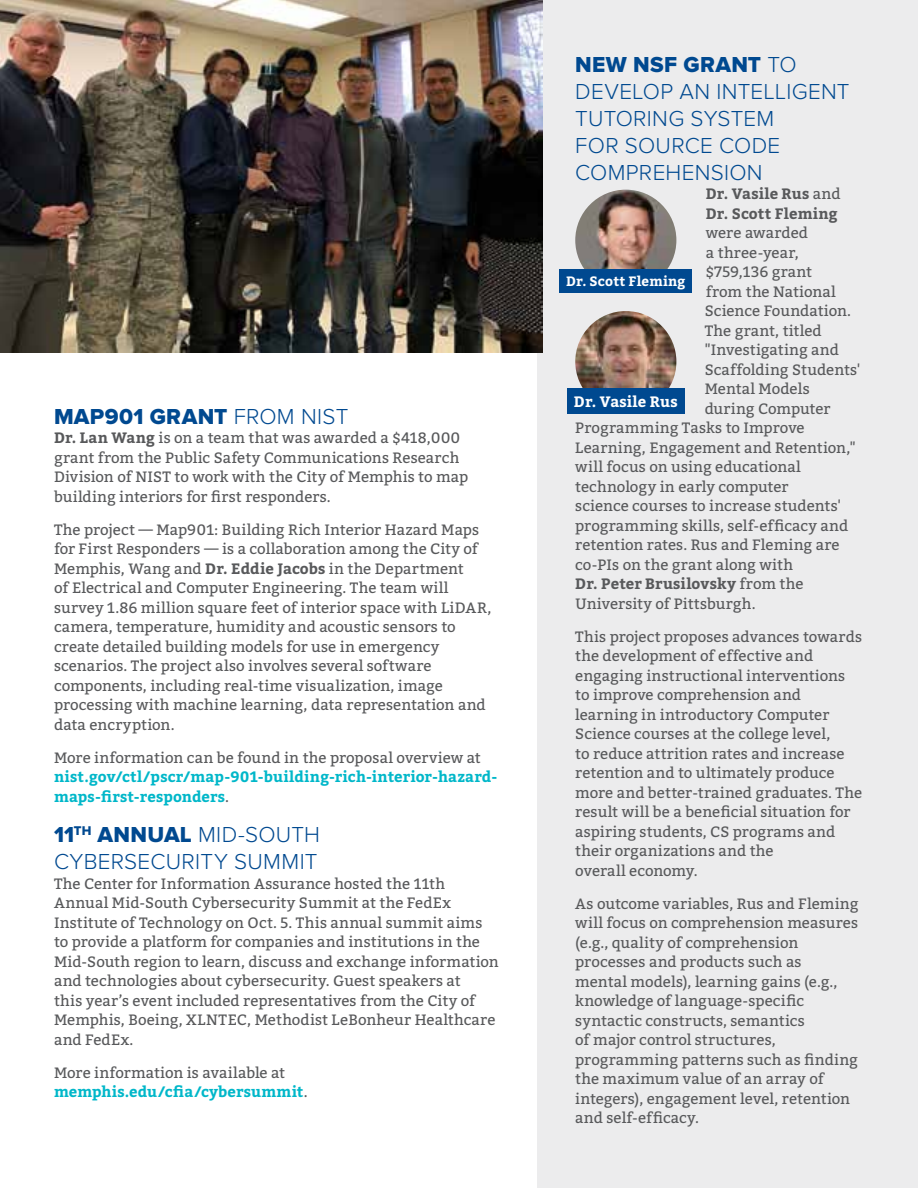
<style>
.page{position:relative;width:918px;height:1188px;background:#fff}
.page>*{position:absolute;margin:0;border:0;box-sizing:border-box;transform-origin:0 0}
.t1{font:300 22.5px/27px "Proxima Nova";letter-spacing:.01em;color:#004990}
.t2{font:22.5px "Proxima Nova Extrabld";letter-spacing:.015em;color:#004990}
.t3{font:15px/19.5px "Bitter";letter-spacing:.005em;color:#58595b}
.t4{font:700 15px/19.5px "Bitter";letter-spacing:.01em;color:#00b7c9}
.t5{font:700 15px/19.5px "Bitter";letter-spacing:.01em;color:#58595b}
.t6{font:700 15px "Bitter";letter-spacing:.01em;color:#fff}
.t7{font:700 13.5px "Bitter";letter-spacing:.015em;color:#fff}
.s1{font-family:"Proxima Nova";font-weight:300}
.s2{font-weight:700}
.s3{font-weight:400;color:#58595b}
.s4{font-family:"Proxima Nova Extrabld";font-weight:400}
.s5{font-weight:700;color:#00b7c9}
.s6{font-weight:400}
</style>
<div class="page">
<div style="left:538px;top:0;width:380px;height:1188px;background:#ececed"></div>
<img style="left:0;top:0;width:542px;height:352px">
<img style="left:575px;top:190px;width:101px;height:101px;border-radius:51px">
<div style="left:559px;top:269px;width:133px;height:24px;background:#004990"></div>
<img style="left:575px;top:311px;width:101px;height:101px;border-radius:51px">
<div style="left:567px;top:388px;width:117px;height:25px;background:#004990"></div>
<h1 class="t2" style="left:54px;top:403px;width:296px">MAP901 GRANT <span class="s1">FROM NIST</span></h1>
<p class="t3" style="left:54px;top:428px;width:416px"><span class="s2">Dr. Lan Wang</span> is on a team that was awarded a $418,000 grant from the Public Safety Communications Research Division of NIST to work with the City of Memphis to map building interiors for first responders.</p>
<p class="t3" style="left:54px;top:519px;width:439px">The project — Map901: Building Rich Interior Hazard Maps for First Responders — is a collaboration among the City of Memphis, Wang and <span class="s2">Dr. Eddie Jacobs</span> in the Department<br>of Electrical and Computer Engineering. The team will survey 1.86 million square feet of interior space with LiDAR, camera, temperature, humidity and acoustic sensors to create detailed building models for use in emergency scenarios. The project also involves several software components, including real-time visualization, image processing with machine learning, data representation and data encryption.</p>
<p class="t3" style="left:54px;top:747px;width:428px">More information can be found in the proposal overview at</p>
<p class="t4" style="left:54px;top:767px;width:445px">nist.gov/ctl/pscr/map-901-building-rich-interior-hazard&shy;maps-first-responders<span class="s3">.</span></p>
<h1 class="t1" style="left:54px;top:822px;width:268px"><span class="s4">11</span><sup>TH</sup> <span class="s4">ANNUAL</span> MID-SOUTH<br>CYBERSECURITY SUMMIT</h1>
<p class="t3" style="left:54px;top:873px;width:446px">The Center for Information Assurance hosted the 11th Annual Mid-South Cybersecurity Summit at the FedEx Institute of Technology on Oct. 5. This annual summit aims to provide a platform for companies and institutions in the Mid-South region to learn, discuss and exchange information and technologies about cybersecurity. Guest speakers at<br>this year’s event included representatives from the City of Memphis, Boeing, XLNTEC, Methodist LeBonheur Healthcare and FedEx.</p>
<p class="t3" style="left:54px;top:1062px;width:255px">More information is available at <span class="s5">memphis.edu/cfia/cybersummit</span>.</p>
<h1 class="t2" style="left:575px;top:51px;width:223px">NEW NSF GRANT <span class="s1">TO</span></h1>
<h1 class="t1" style="left:575px;top:78px;width:276px">DEVELOP AN INTELLIGENT<br>TUTORING SYSTEM<br>FOR SOURCE CODE<br>COMPREHENSION</h1>
<p class="t5" style="left:706px;top:184px;width:136px">Dr. Vasile Rus <span class="s6">and<br></span>Dr. Scott Fleming</p>
<p class="t3" style="left:706px;top:223px;width:104px">were awarded</p>
<p class="t3" style="left:706px;top:242px;width:94px">a three-year,</p>
<p class="t3" style="left:706px;top:262px;width:108px">$759,136 grant</p>
<p class="t3" style="left:706px;top:281px;width:131px">from the National</p>
<p class="t3" style="left:705px;top:301px;width:148px">Science Foundation.</p>
<p class="t3" style="left:705px;top:320px;width:119px">The grant, titled</p>
<p class="t3" style="left:705px;top:340px;width:136px">"Investigating and</p>
<p class="t3" style="left:705px;top:359px;width:157px">Scaffolding Students'</p>
<p class="t3" style="left:705px;top:379px;width:107px">Mental Models</p>
<p class="t3" style="left:705px;top:398px;width:127px">during Computer</p>
<p class="t3" style="left:575px;top:418px;width:231px">Programming Tasks to Improve</p>
<p class="t3" style="left:575px;top:437px;width:282px">Learning, Engagement and Retention,"</p>
<p class="t3" style="left:575px;top:457px;width:227px">will focus on using educational</p>
<p class="t3" style="left:575px;top:476px;width:215px">technology in early computer</p>
<p class="t3" style="left:575px;top:496px;width:267px">science courses to increase students'</p>
<p class="t3" style="left:575px;top:515px;width:275px">programming skills, self-efficacy and</p>
<p class="t3" style="left:575px;top:535px;width:266px">retention rates. Rus and Fleming are</p>
<p class="t3" style="left:575px;top:554px;width:219px">co-PIs on the grant along with</p>
<p class="t5" style="left:575px;top:574px;width:230px">Dr. Peter Brusilovsky <span class="s6">from the</span></p>
<p class="t3" style="left:575px;top:593px;width:182px">University of Pittsburgh.</p>
<p class="t3" style="left:575px;top:626px;width:288px">This project proposes advances towards the development of effective and engaging instructional interventions to improve comprehension and learning in introductory Computer Science courses at the college level,<br>to reduce attrition rates and increase retention and to ultimately produce more and better-trained graduates. The result will be a beneficial situation for aspiring students, CS programs and their organizations and the<br>overall economy.</p>
<p class="t3" style="left:575px;top:893px;width:285px">As outcome variables, Rus and Fleming will focus on comprehension measures (e.g., quality of comprehension processes and products such as<br>mental models), learning gains (e.g., knowledge of language-specific syntactic constructs, semantics<br>of major control structures, programming patterns such as finding the maximum value of an array of integers), engagement level, retention and self-efficacy.</p>
<p class="t7" style="left:566px;top:271px;width:121px">Dr. Scott Fleming</p>
<p class="t6" style="left:574px;top:390px;width:105px">Dr. Vasile Rus</p>
</div>
